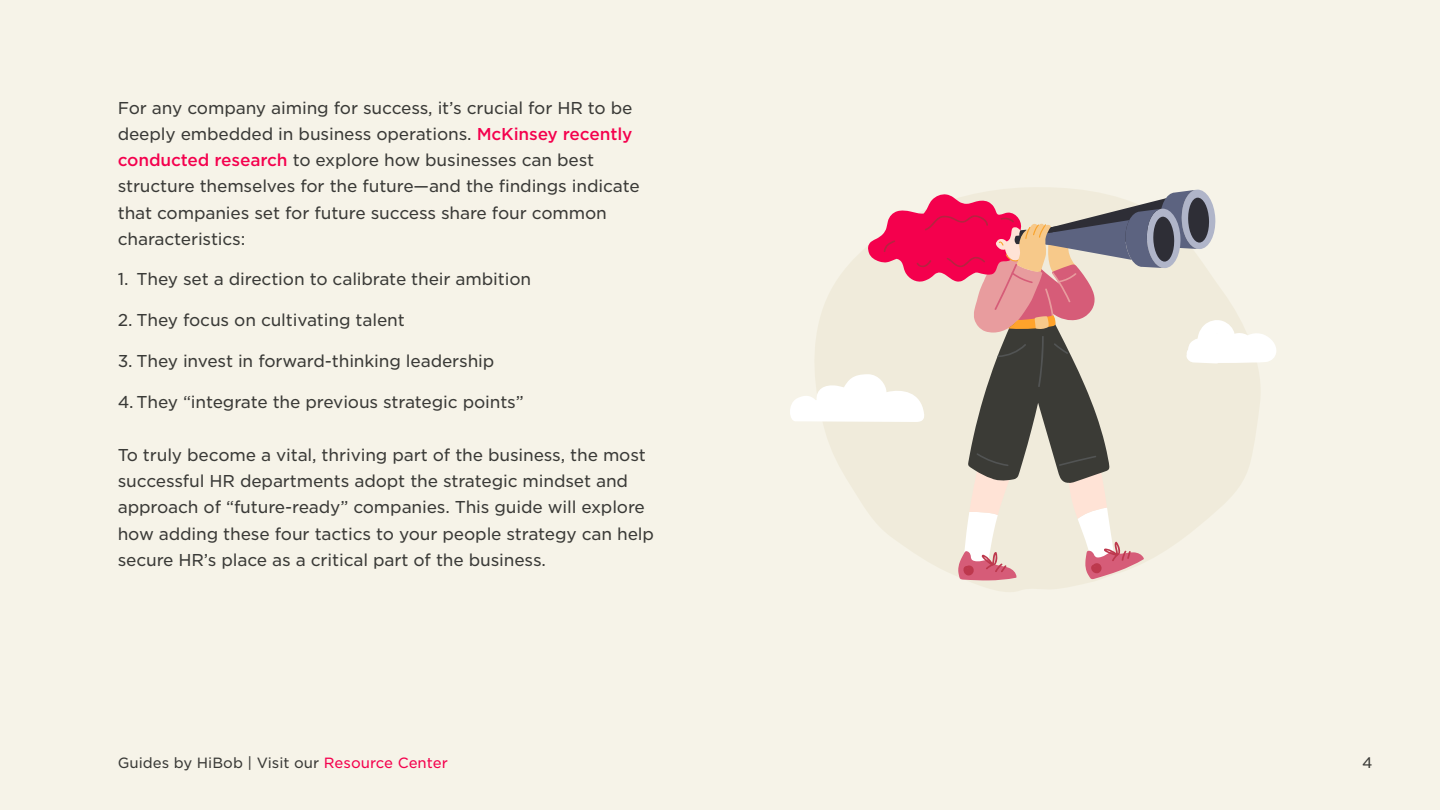
<style>
.page{position:relative;width:1440px;height:810px;background:#f6f3e8}
.page>*{position:absolute;margin:0;border:0;box-sizing:border-box;transform-origin:0 0}
.Body_text{font:16.5px/26.2px "Gotham S Sm";letter-spacing:-.01em;color:#3a3a37}
.t1{font:14.7px "Gotham S Sm";color:#3a3a37}
.t2{font:14.25px "Gotham S Sm";color:#3a3a37}
.s1{font-weight:500;color:#f4004d}
.s2{color:#f4004d}
</style>
<div class="page">
<svg style="left:970px;top:187px;width:123px;height:405px;fill:#f0ebdb"></svg>
<svg style="left:790px;top:189px;width:486px;height:392px"></svg>
<p class="Body_text" style="left:118px;top:94px;width:523px">For any company aiming for success it, s’ crucial for HR to be deeply embedded in business operations. <span class="s1">McKinsey recently conducted research</span> to explore how businesses can best structure themselves for the future—and the findings indicate that companies set for future success share four common characteristics:</p>
<p class="Body_text" style="left:137px;top:265px;width:396px">They set a direction to calibrate their ambition</p>
<p class="Body_text" style="left:118px;top:265px;width:12px">1.</p>
<p class="Body_text" style="left:118px;top:306px;width:289px">2. They focus on cultivating talent</p>
<p class="Body_text" style="left:118px;top:348px;width:378px">3. They invest in forward-thinking leadership</p>
<p class="Body_text" style="left:118px;top:389px;width:408px">4. They “integrate the previous strategic points“</p>
<p class="Body_text" style="left:118px;top:441px;width:538px">To truly become a vital, thriving part of the business, the most successful HR departments adopt the strategic mindset and approach of “future-ready” companies. This guide will explore how adding these four tactics to your people strategy can help secure HR s’ place as a critical part of the business.</p>
<p class="t2" style="left:118px;top:753px;width:332px">Guides by HiBob | Visit our <span class="s2">Resource Center</span></p>
<p class="t1" style="left:1362px;top:753px;width:12px">4</p>
</div>
